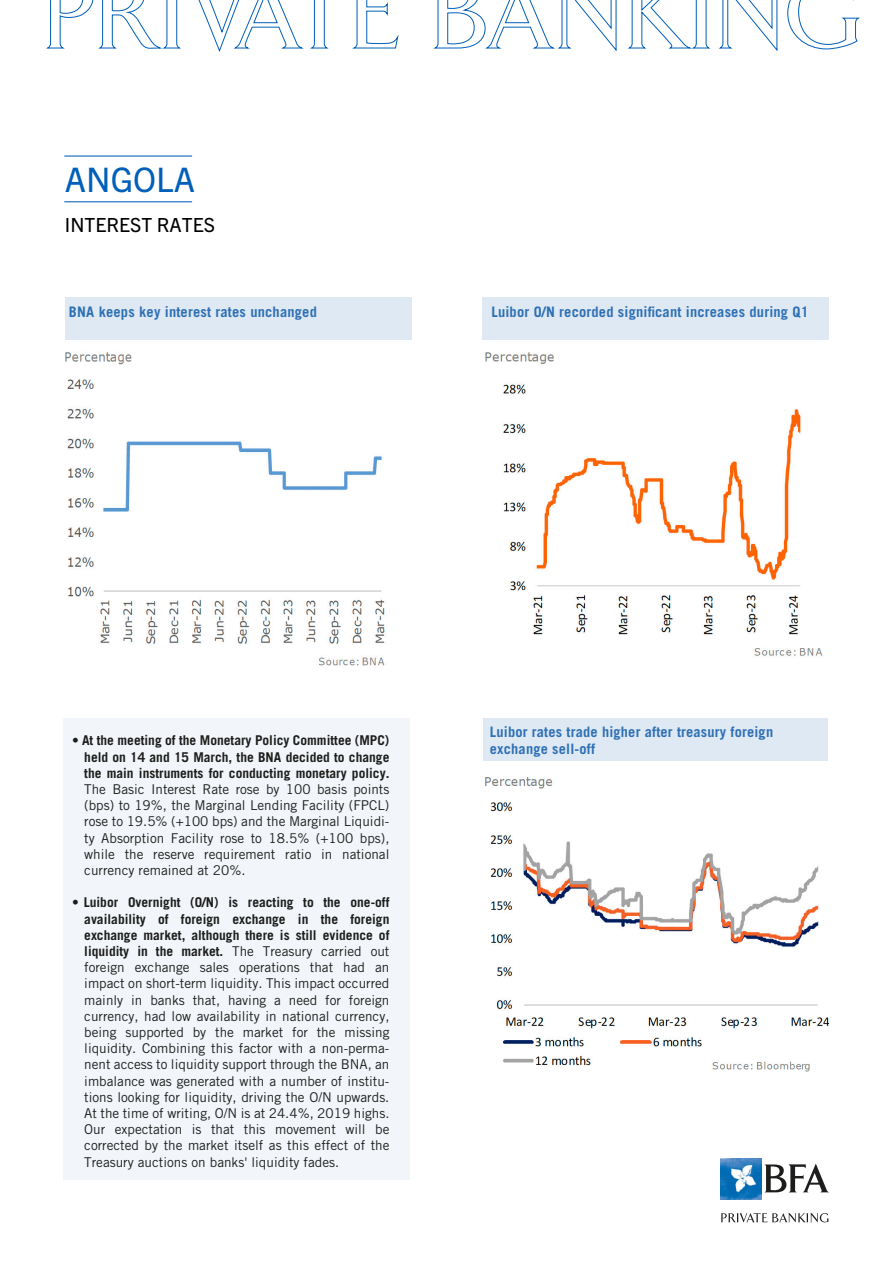
<style>
.page{position:relative;width:893px;height:1263px;background:#fff}
.page>*{position:absolute;margin:0;border:0;box-sizing:border-box;transform-origin:0 0}
.t1{font:33.9px "Trade Gothic Next LT Pro";color:#005fb9}
.t2{font:19.5px "Trade Gothic Next LT Pro";color:#000}
.t3{font:700 14.55px "Trade Gothic LT Std";letter-spacing:.01em;color:#2e70b5}
.t4{font:700 14.4px/17.2px "Trade Gothic LT Std";letter-spacing:.01em;color:#2e70b5}
.t5{font:13.5px/16.2px "Trade Gothic LT Std";color:#1d1d1b;text-align:justify}
.t6{font:700 13.5px/16.2px "Trade Gothic LT Std";color:#1d1d1b;text-align:justify}
.s1{font-family:"Trade Gothic Next LT Pro";font-weight:400}
.s2{font-weight:700}
</style>
<div class="page">
<svg style="left:46px;top:0;width:353px;height:51px"></svg>
<svg style="left:433px;top:0;width:184px;height:50px"></svg>
<svg style="left:628px;top:0;width:232px;height:50px"></svg>
<svg style="left:721px;top:1213px;width:108px;height:9px"></svg>
<img style="left:720px;top:1158px;width:41px;height:41px">
<svg style="left:764px;top:1163px;width:65px;height:29px"></svg>
<hr style="left:64px;top:201px;width:128px;height:1px;background:#005fb9">
<hr style="left:64px;top:155px;width:128px;height:2px;background:#005fb9">
<div style="left:64px;top:718px;width:346px;height:462px;background:#f2f6fa"></div>
<div style="left:65px;top:298px;width:347px;height:42px;background:#dfe9f3"></div>
<div style="left:482px;top:298px;width:347px;height:42px;background:#dfe9f3"></div>
<img style="left:65px;top:352px;width:320px;height:314px">
<div style="left:484px;top:718px;width:344px;height:42px;background:#dfe9f3"></div>
<img style="left:485px;top:777px;width:344px;height:295px">
<img style="left:485px;top:352px;width:338px;height:304px">
<h1 class="t1" style="left:65px;top:156px;width:132px">ANGOLA</h1>
<h2 class="t2" style="left:65px;top:212px;width:152px">INTEREST RATES</h2>
<p class="t3" style="left:69px;top:303px;width:249px">BNA keeps key interest rates unchanged</p>
<p class="t3" style="left:491px;top:303px;width:319px">Luibor O/N recorded significant increases during Q1</p>
<p class="t6" style="left:84px;top:732px;width:307px;text-indent:-12px"><span class="s1">•</span> At the meeting of the Monetary Policy Committee (MPC) held on 14 and 15 March, the BNA decided to change the main instruments for conducting monetary policy.</p>
<p class="t5" style="left:84px;top:781px;width:307px">The Basic Interest Rate rose by 100 basis points (bps) to 19%, the Marginal Lending Facility (FPCL) rose to 19.5% (+100 bps) and the Marginal Liquidi&shy;ty Absorption Facility rose to 18.5% (+100 bps), while the reserve requirement ratio in national currency remained at 20%.</p>
<p class="t5" style="left:84px;top:894px;width:307px;text-indent:-12px"><span class="s2">• Luibor Overnight (O/N) is reacting to the one-off availability of foreign exchange in the foreign exchange market, although there is still evidence of liquidity in the market.</span> The Treasury carried out foreign exchange sales operations that had an impact on short-term liquidity. This impact occurred mainly in banks that, having a need for foreign currency, had low availability in national currency, being supported by the market for the missing liquidity. Combining this factor with a non-perma&shy;nent access to liquidity support through the BNA, an imbalance was generated with a number of institu&shy;tions looking for liquidity, driving the O/N upwards.<br>At the time of writing, O/N is at 24.4%, 2019 highs.<br>Our expectation is that this movement will be corrected by the market itself as this effect of the Treasury auctions on banks' liquidity fades.</p>
<p class="t4" style="left:490px;top:723px;width:285px">Luibor rates trade higher after treasury foreign exchange sell-off</p>
</div>
